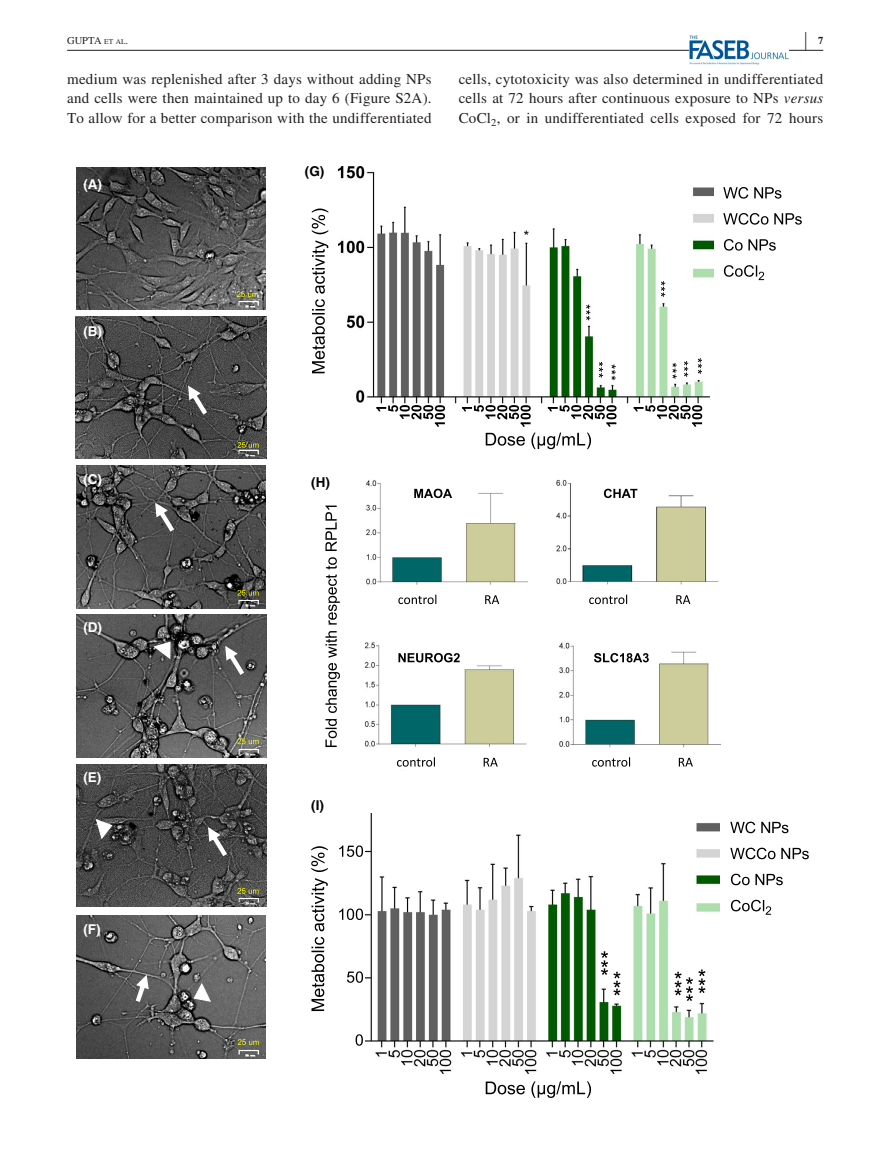
<style>
.page{position:relative;width:893px;height:1174px;background:#fff}
.page>*{position:absolute;margin:0;border:0;box-sizing:border-box;transform-origin:0 0}
.t1{font:700 25.95px "STIX";color:#231f20;scale:.36 1}
.t2{font:15px/19.5px "STIX";letter-spacing:.015em;color:#231f20;text-align:justify}
.t3{font:700 13.5px "Helvetica";color:#fff}
.t4{font:700 13.5px "Helvetica";color:#000}
.t5{font:10.5px "STIX";color:#231f20}
.t6{font:700 10.5px "STIX";color:#231f20}
.s1{font-size:7.35px}
.s2{font-style:italic}
</style>
<div class="page">
<hr style="left:67px;top:50px;width:756px;height:1px;background:#231f20">
<img style="left:690px;top:35px;width:99px;height:30px">
<img style="left:366px;top:813px;width:354px;height:282px">
<img style="left:338px;top:166px;width:375px;height:284px">
<img style="left:76px;top:167px;width:190px;height:143px">
<img style="left:76px;top:316px;width:191px;height:143px">
<img style="left:76px;top:465px;width:190px;height:143px">
<img style="left:77px;top:764px;width:190px;height:143px">
<img style="left:76px;top:614px;width:190px;height:143px">
<img style="left:76px;top:915px;width:190px;height:143px">
<svg style="left:155px;top:502px;width:19px;height:29px"></svg>
<svg style="left:225px;top:646px;width:19px;height:29px"></svg>
<svg style="left:188px;top:385px;width:19px;height:29px"></svg>
<svg style="left:154px;top:641px;width:17px;height:18px"></svg>
<svg style="left:96px;top:819px;width:16px;height:20px"></svg>
<svg style="left:208px;top:827px;width:19px;height:29px"></svg>
<svg style="left:136px;top:974px;width:13px;height:28px"></svg>
<svg style="left:194px;top:983px;width:17px;height:18px"></svg>
<svg style="left:237px;top:590px;width:22px;height:5px"></svg>
<svg style="left:237px;top:442px;width:22px;height:6px"></svg>
<svg style="left:237px;top:291px;width:21px;height:6px"></svg>
<svg style="left:237px;top:738px;width:22px;height:6px"></svg>
<svg style="left:237px;top:888px;width:22px;height:5px"></svg>
<svg style="left:238px;top:1039px;width:21px;height:6px"></svg>
<img style="left:364px;top:479px;width:357px;height:288px">
<div style="left:397px;top:586px;width:31px;height:23px;background:#fff"></div>
<div style="left:479px;top:586px;width:17px;height:13px;background:#fff"></div>
<div style="left:587px;top:585px;width:25px;height:23px;background:#fff"></div>
<div style="left:670px;top:588px;width:15px;height:11px;background:#fff"></div>
<div style="left:395px;top:749px;width:27px;height:19px;background:#fff"></div>
<div style="left:479px;top:749px;width:14px;height:13px;background:#fff"></div>
<div style="left:588px;top:749px;width:29px;height:23px;background:#fff"></div>
<div style="left:672px;top:749px;width:17px;height:11px;background:#fff"></div>
<svg style="left:356px;top:1034px;width:7px;height:11px"></svg>
<svg style="left:347px;top:971px;width:16px;height:11px"></svg>
<svg style="left:339px;top:908px;width:24px;height:12px"></svg>
<svg style="left:339px;top:845px;width:24px;height:12px"></svg>
<svg style="left:730px;top:821px;width:58px;height:12px"></svg>
<svg style="left:730px;top:847px;width:79px;height:12px"></svg>
<svg style="left:731px;top:873px;width:52px;height:12px"></svg>
<svg style="left:731px;top:899px;width:40px;height:15px"></svg>
<svg style="left:601px;top:951px;width:19px;height:44px"></svg>
<svg style="left:674px;top:969px;width:31px;height:32px"></svg>
<svg style="left:376px;top:405px;width:69px;height:22px"></svg>
<svg style="left:634px;top:405px;width:68px;height:22px"></svg>
<svg style="left:586px;top:304px;width:4px;height:16px"></svg>
<svg style="left:599px;top:362px;width:4px;height:15px"></svg>
<svg style="left:611px;top:364px;width:5px;height:16px"></svg>
<svg style="left:661px;top:281px;width:4px;height:16px"></svg>
<svg style="left:672px;top:363px;width:5px;height:16px"></svg>
<svg style="left:684px;top:361px;width:4px;height:16px"></svg>
<svg style="left:698px;top:358px;width:4px;height:16px"></svg>
<svg style="left:462px;top:405px;width:154px;height:44px"></svg>
<svg style="left:312px;top:208px;width:16px;height:165px"></svg>
<svg style="left:325px;top:505px;width:15px;height:242px"></svg>
<svg style="left:414px;top:488px;width:38px;height:10px"></svg>
<svg style="left:398px;top:653px;width:62px;height:9px"></svg>
<svg style="left:604px;top:488px;width:33px;height:10px"></svg>
<svg style="left:594px;top:653px;width:55px;height:9px"></svg>
<svg style="left:486px;top:1081px;width:105px;height:17px"></svg>
<svg style="left:311px;top:846px;width:17px;height:165px"></svg>
<svg style="left:398px;top:594px;width:38px;height:10px"></svg>
<svg style="left:485px;top:595px;width:14px;height:9px"></svg>
<svg style="left:589px;top:594px;width:38px;height:10px"></svg>
<svg style="left:676px;top:595px;width:14px;height:9px"></svg>
<svg style="left:397px;top:757px;width:38px;height:9px"></svg>
<svg style="left:484px;top:758px;width:14px;height:8px"></svg>
<svg style="left:592px;top:757px;width:38px;height:10px"></svg>
<svg style="left:679px;top:758px;width:14px;height:8px"></svg>
<svg style="left:723px;top:187px;width:58px;height:12px"></svg>
<svg style="left:723px;top:213px;width:79px;height:12px"></svg>
<svg style="left:724px;top:239px;width:52px;height:12px"></svg>
<svg style="left:724px;top:265px;width:40px;height:15px"></svg>
<h1 class="t1" style="left:805px;top:26px;width:7px">|</h1>
<p class="t5" style="left:67px;top:33px;width:63px">GUPTA <span class="s1">et al</span>.</p>
<p class="t6" style="left:818px;top:34px;width:7px">7</p>
<p class="t2" style="left:67px;top:70px;width:366px">medium was replenished after 3 days without adding NPs and cells were then maintained up to day 6 (Figure S2A).<br>To allow for a better comparison with the undifferentiated</p>
<p class="t2" style="left:459px;top:70px;width:366px">cells, cytotoxicity was also determined in undifferentiated cells at 72 hours after continuous exposure to NPs <span class="s2">versus </span>CoCl<sub>2</sub>, or in undifferentiated cells exposed for 72 hours</p>
<p class="t3" style="left:83px;top:176px;width:20px">(A)</p>
<p class="t3" style="left:83px;top:323px;width:20px">(B)</p>
<p class="t3" style="left:83px;top:471px;width:20px">(C)</p>
<p class="t3" style="left:83px;top:619px;width:20px">(D)</p>
<p class="t3" style="left:83px;top:769px;width:19px">(E)</p>
<p class="t3" style="left:83px;top:921px;width:19px">(F)</p>
<p class="t4" style="left:305px;top:163px;width:21px">(G)</p>
<p class="t4" style="left:311px;top:474px;width:20px">(H)</p>
<p class="t4" style="left:311px;top:797px;width:14px">(I)</p>
</div>
